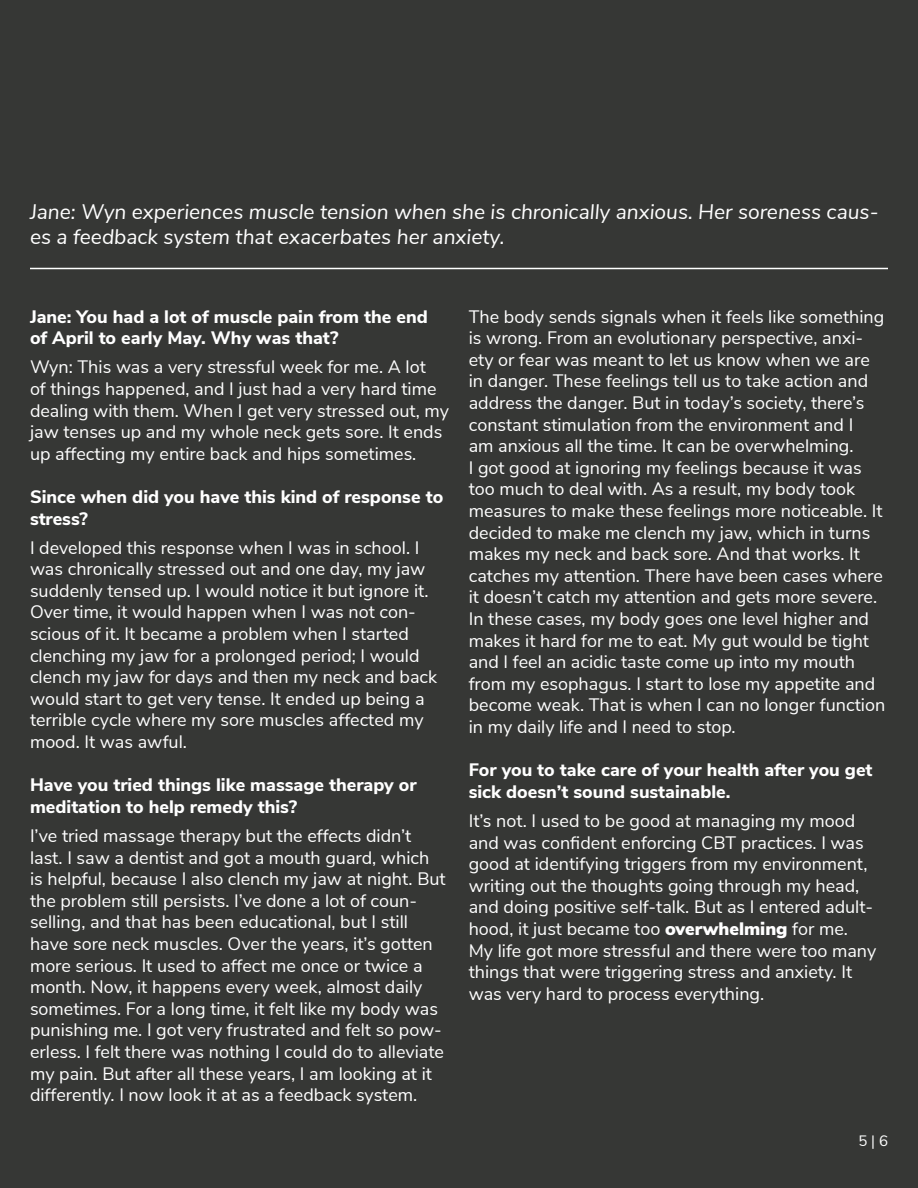
<style>
.page{position:relative;width:918px;height:1188px;background:#363735}
.page>*{position:absolute;margin:0;border:0;box-sizing:border-box;transform-origin:0 0}
.Copy-Regular{font:italic 21px/25.2px "Nunito Sans";color:#fff}
.Copy-Regular-2{font:18px/21.6px "Nunito Sans";color:#fff}
.Copy-Bold{font:800 18px/21.6px "Nunito Sans";color:#fff}
.t1{font:15px "Nunito Sans";color:#fff}
.s1{font-weight:900}
</style>
<div class="page">
<hr style="left:30px;top:268px;width:858px;height:1px;background:#fff">
<p class="Copy-Regular" style="left:30px;top:198px;width:850px">Jane: Wyn experiences muscle tension when she is chronically anxious. Her soreness caus&shy;es a feedback system that exacerbates her anxiety.</p>
<p class="Copy-Bold" style="left:30px;top:305px;width:399px">Jane: You had a lot of muscle pain from the end of April to early May. Why was that?</p>
<p class="Copy-Regular-2" style="left:30px;top:355px;width:421px">Wyn: This was a very stressful week for me. A lot<br>of things happened, and I just had a very hard time dealing with them. When I get very stressed out, my jaw tenses up and my whole neck gets sore. It ends up affecting my entire back and hips sometimes.</p>
<p class="Copy-Bold" style="left:30px;top:485px;width:415px">Since when did you have this kind of response to stress?</p>
<p class="Copy-Regular-2" style="left:30px;top:536px;width:409px">I developed this response when I was in school. I was chronically stressed out and one day, my jaw suddenly tensed up. I would notice it but ignore it.<br>Over time, it would happen when I was not con&shy;scious of it. It became a problem when I started clenching my jaw for a prolonged period; I would clench my jaw for days and then my neck and back would start to get very tense. It ended up being a terrible cycle where my sore muscles affected my mood. It was awful.</p>
<p class="Copy-Bold" style="left:30px;top:773px;width:388px">Have you tried things like massage therapy or meditation to help remedy this?</p>
<p class="Copy-Regular-2" style="left:30px;top:824px;width:417px">I’ve tried massage therapy but the effects didn’t last. I saw a dentist and got a mouth guard, which is helpful, because I also clench my jaw at night. But the problem still persists. I’ve done a lot of coun&shy;selling, and that has been educational, but I still have sore neck muscles. Over the years, it’s gotten more serious. It used to affect me once or twice a month. Now, it happens every week, almost daily sometimes. For a long time, it felt like my body was punishing me. I got very frustrated and felt so pow&shy;erless. I felt there was nothing I could do to alleviate my pain. But after all these years, I am looking at it differently. I now look it at as a feedback system.</p>
<p class="Copy-Regular-2" style="left:469px;top:305px;width:418px">The body sends signals when it feels like something is wrong. From an evolutionary perspective, anxi&shy;ety or fear was meant to let us know when we are in danger. These feelings tell us to take action and address the danger. But in today’s society, there’s constant stimulation from the environment and I<br>am anxious all the time. It can be overwhelming.<br>I got good at ignoring my feelings because it was too much to deal with. As a result, my body took measures to make these feelings more noticeable. It decided to make me clench my jaw, which in turns makes my neck and back sore. And that works. It catches my attention. There have been cases where it doesn’t catch my attention and gets more severe.<br>In these cases, my body goes one level higher and makes it hard for me to eat. My gut would be tight and I feel an acidic taste come up into my mouth from my esophagus. I start to lose my appetite and become weak. That is when I can no longer function in my daily life and I need to stop.</p>
<p class="Copy-Bold" style="left:469px;top:758px;width:405px">For you to take care of your health after you get sick doesn’t sound sustainable.</p>
<p class="Copy-Regular-2" style="left:469px;top:809px;width:409px">It’s not. I used to be good at managing my mood and was confident enforcing CBT practices. I was good at identifying triggers from my environment, writing out the thoughts going through my head, and doing positive self-talk. But as I entered adult&shy;hood, it just became too <span class="s1">overwhelming</span> for me.<br>My life got more stressful and there were too many things that were triggering stress and anxiety. It was very hard to process everything.</p>
<p class="t1" style="left:858px;top:1130px;width:31px">5 | 6</p>
</div>
